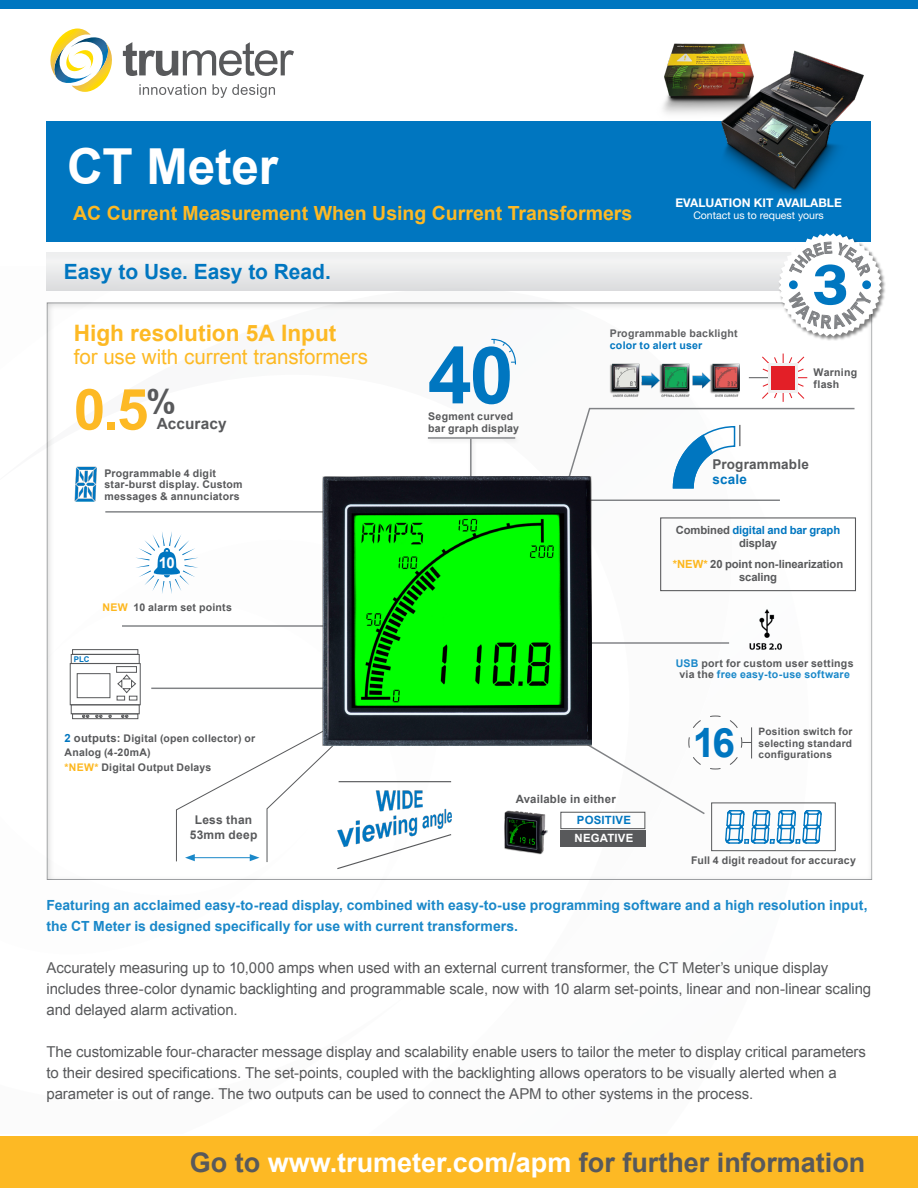
<style>
.page{position:relative;width:918px;height:1188px;background:#fff}
.page>*{position:absolute;margin:0;border:0;box-sizing:border-box;transform-origin:0 0}
.t1{font:700 79.2px "Arial";color:#0076c0}
.t2{font:700 56.85px "Arial";color:#fdb924}
.t3{font:700 49.65px "Arial";letter-spacing:-.005em;color:#fff}
.t4{font:700 40.5px "Arial";color:#0076c0}
.t5{font:700 33.15px "Arial";color:#58595b}
.t6{font:700 27px "Arial";color:#58595b}
.t7{font:700 22.65px "Arial";color:#fdb924}
.t8{font:700 21px "Arial";letter-spacing:-.005em;color:#0076c0}
.t9{font:20.55px "Arial";letter-spacing:-.005em;color:#fdb924}
.t10{font:700 19.5px "Arial";color:#fdb924}
.t11{font:700 15.45px "Arial";letter-spacing:.005em;color:#58595b}
.t12{font:15px/21px "Arial";letter-spacing:-.005em;color:#58595b}
.t13{font:700 15px "Arial";color:#fff}
.t14{font:700 13.95px/21px "Arial";color:#1a88c9}
.t15{font:700 13.5px "Arial";letter-spacing:.015em;color:#58595b}
.t16{font:700 13.5px "Arial";letter-spacing:.015em;color:#0076c0}
.t17{font:12px "Helvetica Neue LT 75 Bd";color:#fff}
.t18{font:700 12px/14.4px "Arial";letter-spacing:.02em;color:#58595b;text-align:center}
.t19{font:700 11.4px "Arial";letter-spacing:.02em;color:#58595b}
.t20{font:700 11.4px "Arial";letter-spacing:.02em;color:#0076c0}
.t21{font:700 11.4px "Arial";letter-spacing:.015em;color:#fff}
.t22{font:700 11.25px/13.2px "Arial";letter-spacing:-.01em;color:#58595b;text-align:center}
.t23{font:700 11.25px/13.2px "Arial";letter-spacing:-.01em;color:#0076c0;text-align:center}
.t24{font:700 10.65px/11.7px "Arial";letter-spacing:.02em;color:#58595b}
.t25{font:700 10.65px "Arial";letter-spacing:.02em;color:#606163}
.t26{font:700 10.65px "Arial";letter-spacing:.02em;color:#0076c0}
.t27{font:700 10.5px/13px "Arial";letter-spacing:.025em;color:#58595b}
.t28{font:10.5px "Helvetica Neue LT 55 Rm";color:#fff}
.t29{font:700 10.2px/11.2px "Arial";letter-spacing:.025em;color:#58595b;text-align:justify}
.t30{font:700 7.95px "Arial";color:#0076c0}
.s1{color:#fdb71e}
.s2{font-size:11.25px;color:#0076c0}
.s3{font-size:11.25px}
.s4{color:#58595b}
.s5{color:#1a88c9}
.s6{color:#fff}
</style>
<div class="page">
<div style="left:0;top:0;width:918px;height:8px;background:#0076c0"></div>
<div style="left:0;top:1137px;width:918px;height:51px;background:#fdb924"></div>
<div style="left:47px;top:121px;width:824px;height:121px;background:#0076c0"></div>
<div style="left:47px;top:252px;width:824px;height:38px;background:linear-gradient(to bottom,#f5f6f6,#dedfe0)"></div>
<svg style="left:50px;top:29px;width:244px;height:69px"></svg>
<svg style="left:491px;top:338px;width:26px;height:27px"></svg>
<div style="left:711px;top:803px;width:125px;height:48px;border:1px solid #58595b"></div>
<hr style="left:771px;top:377px;width:36px;height:1px;background:#e31f27">
<hr style="left:783px;top:354px;width:1px;height:48px;background:#e31f27">
<svg style="left:762px;top:355px;width:43px;height:45px"></svg>
<svg style="left:768px;top:364px;width:29px;height:29px"></svg>
<div style="left:771px;top:367px;width:23px;height:23px;background:#e31f27"></div>
<img style="left:74px;top:466px;width:23px;height:36px">
<svg style="left:176px;top:715px;width:277px;height:154px"></svg>
<img style="left:337px;top:787px;width:116px;height:63px">
<img style="left:749px;top:609px;width:33px;height:41px">
<hr style="left:105px;top:511px;width:258px;height:2px;background:#808285">
<hr style="left:122px;top:625px;width:248px;height:2px;background:#808285">
<hr style="left:151px;top:688px;width:195px;height:1px;background:#808285">
<svg style="left:526px;top:715px;width:296px;height:129px"></svg>
<hr style="left:578px;top:642px;width:151px;height:2px;background:#808285">
<div style="left:425px;top:434px;width:96px;height:11px;background:#f9f9f9"></div>
<hr style="left:428px;top:437px;width:87px;height:2px;background:#808285">
<div style="left:467px;top:436px;width:11px;height:119px;background:#000;opacity:.15"></div>
<hr style="left:470px;top:439px;width:2px;height:110px;background:#808285">
<img style="left:609px;top:357px;width:155px;height:42px">
<div style="left:70px;top:663px;width:71px;height:42px;border:1px solid #58595b"></div>
<div style="left:71px;top:654px;width:69px;height:10px;border:1px solid #58595b"></div>
<div style="left:71px;top:704px;width:69px;height:10px;border:1px solid #58595b"></div>
<div style="left:72px;top:649px;width:66px;height:6px;border:1px solid #58595b"></div>
<div style="left:72px;top:713px;width:66px;height:6px;border:1px solid #58595b"></div>
<div style="left:77px;top:673px;width:33px;height:25px;border:1px solid #58595b"></div>
<div style="left:116px;top:666px;width:21px;height:7px;border:1px solid #58595b"></div>
<svg style="left:117px;top:674px;width:20px;height:26px"></svg>
<svg style="left:82px;top:715px;width:7px;height:3px"></svg>
<svg style="left:95px;top:715px;width:7px;height:3px"></svg>
<svg style="left:121px;top:715px;width:7px;height:3px"></svg>
<svg style="left:568px;top:407px;width:287px;height:94px"></svg>
<img style="left:323px;top:476px;width:269px;height:269px">
<svg style="left:136px;top:532px;width:62px;height:62px"></svg>
<div style="left:778px;top:233px;width:109px;height:108px;background:#000;opacity:.5"></div>
<div style="left:660px;top:517px;width:196px;height:74px;border:1px solid #58595b"></div>
<div style="left:560px;top:830px;width:85px;height:17px;background:#58595b"></div>
<div style="left:560px;top:812px;width:85px;height:17px;border:1px solid #58595b"></div>
<img style="left:504px;top:809px;width:44px;height:45px">
<img style="left:663px;top:43px;width:39px;height:71px">
<img style="left:702px;top:43px;width:162px;height:152px">
<svg style="left:779px;top:233px;width:103px;height:103px"></svg>
<h3 class="t3" style="left:67px;top:134px;width:212px">CT Meter</h3>
<h3 class="t10" style="left:73px;top:200px;width:561px">AC Current Measurement When Using Current Transformers</h3>
<h3 class="t8" style="left:64px;top:258px;width:268px">Easy to Use. Easy to Read.</h3>
<p class="t17" style="left:675px;top:195px;width:168px">EVALUATION KIT AVAILABLE</p>
<p class="t28" style="left:693px;top:209px;width:132px">Contact us to request yours</p>
<h3 class="t7" style="left:74px;top:317px;width:264px">High resolution 5A Input</h3>
<h3 class="t9" style="left:74px;top:343px;width:296px">for use with current transformers</h3>
<h1 class="t1" style="left:428px;top:323px;width:87px">40</h1>
<p class="t24" style="left:428px;top:411px;width:92px">Segment curved bar graph display</p>
<h3 class="t5" style="left:147px;top:379px;width:31px">%</h3>
<h2 class="t2" style="left:74px;top:372px;width:76px">0.5</h2>
<p class="t11" style="left:157px;top:414px;width:71px">Accuracy</p>
<p class="t24" style="left:104px;top:467px;width:140px">Programmable 4 digit star-burst display. Custom messages &amp; annunciators</p>
<p class="t13" style="left:159px;top:553px;width:17px">10</p>
<p class="t24" style="left:103px;top:601px;width:131px"><span class="s1">NEW</span> 10 alarm set points</p>
<p class="t30" style="left:74px;top:654px;width:17px">PLC</p>
<p class="t27" style="left:65px;top:733px;width:192px"><span class="s2">2</span> <span class="s3">outputs:</span> Digital (open collector) or<br>Analog (4-20mA)</p>
<p class="t27" style="left:65px;top:761px;width:148px"><span class="s1">*NEW*</span> Digital Output Delays</p>
<p class="t25" style="left:610px;top:326px;width:129px">Programmable backlight</p>
<p class="t26" style="left:610px;top:338px;width:94px">color to alert user</p>
<p class="t24" style="left:814px;top:367px;width:45px">Warning flash</p>
<p class="t15" style="left:712px;top:455px;width:98px">Programmable</p>
<p class="t16" style="left:712px;top:470px;width:36px">scale</p>
<p class="t23" style="left:676px;top:523px;width:166px"><span class="s4">Combined</span> digital and bar graph <span class="s4">display</span></p>
<p class="t22" style="left:673px;top:558px;width:172px"><span class="s1">*NEW*</span> 20 point non-linearization scaling</p>
<p class="t24" style="left:676px;top:657px;width:179px;text-align:center"><span class="s5">USB</span> port for custom user settings via the <span class="s5">free easy-to-use software</span></p>
<h3 class="t4" style="left:693px;top:715px;width:44px">16</h3>
<p class="t29" style="left:759px;top:726px;width:95px">Position switch for selecting standard configurations</p>
<p class="t18" style="left:190px;top:813px;width:69px">Less than<br>53mm deep</p>
<p class="t19" style="left:516px;top:792px;width:102px">Available in either</p>
<p class="t20" style="left:577px;top:813px;width:56px">POSITIVE</p>
<p class="t21" style="left:575px;top:830px;width:60px">NEGATIVE</p>
<p class="t24" style="left:691px;top:855px;width:166px">Full 4 digit readout for accuracy</p>
<p class="t14" style="left:47px;top:895px;width:823px">Featuring an acclaimed easy-to-read display, combined with easy-to-use programming software and a high resolution input, the CT Meter is designed specifically for use with current transformers.</p>
<p class="t12" style="left:47px;top:957px;width:826px">Accurately measuring up to 10,000 amps when used with an external current transformer, the CT Meter’s unique display includes three-color dynamic backlighting and programmable scale, now with 10 alarm set-points, linear and non-linear scaling and delayed alarm activation.</p>
<p class="t12" style="left:47px;top:1041px;width:821px">The customizable four-character message display and scalability enable users to tailor the meter to display critical parameters to their desired specifications. The set-points, coupled with the backlighting allows operators to be visually alerted when a parameter is out of range. The two outputs can be used to connect the APM to other systems in the process.</p>
<h3 class="t6" style="left:190px;top:1144px;width:677px">Go to <span class="s6">www.trumeter.com/apm</span> for further information</h3>
</div>
